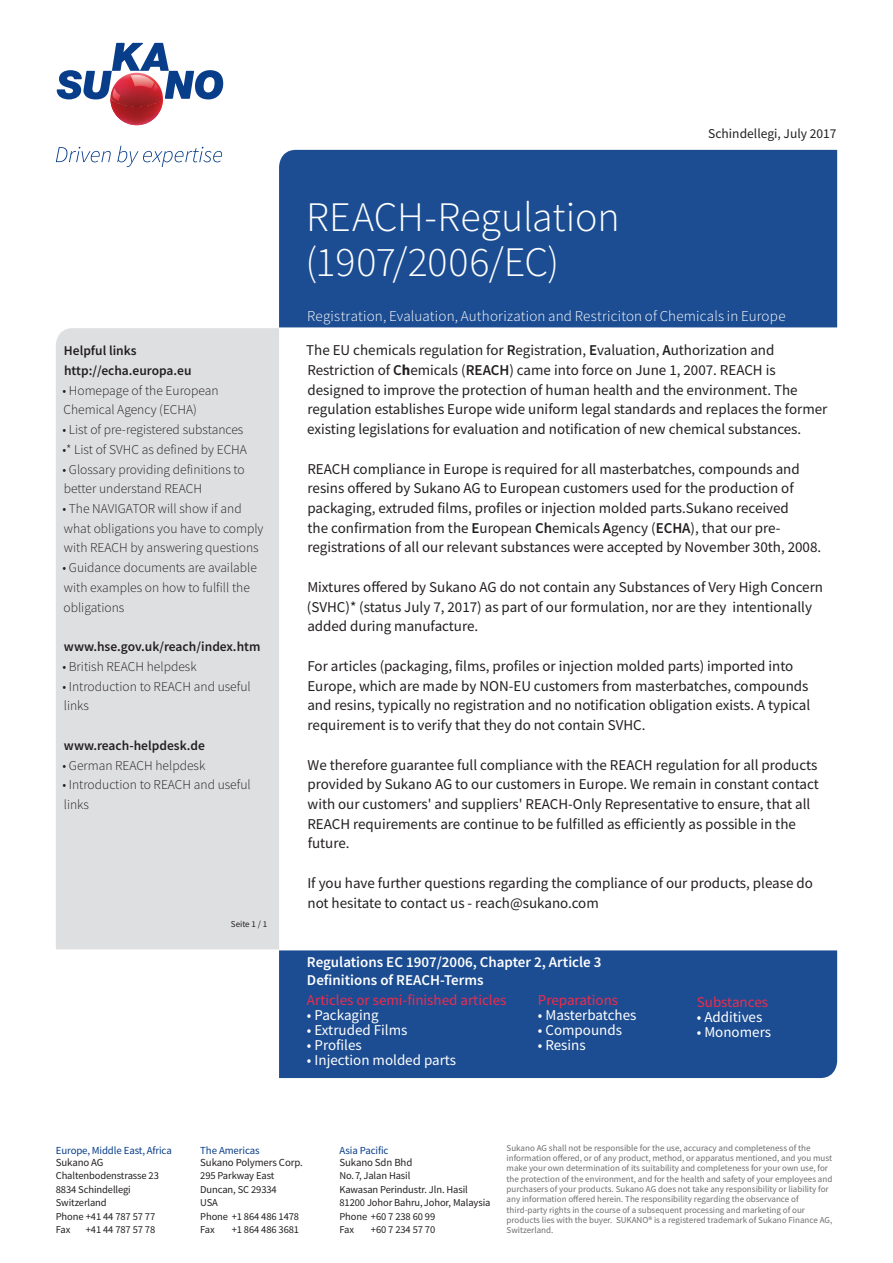
<style>
.page{position:relative;width:893px;height:1263px;background:#fff}
.page>*{position:absolute;margin:0;border:0;box-sizing:border-box;transform-origin:0 0}
.Heading_01{font:300 42px/45px "Source Sans Pro";letter-spacing:-.005em;color:#fff}
.Body_01{font:15px/19.8px "Source Sans Pro";color:#231f20}
.t1{font:15px "Source Sans Pro";color:#fff}
.Heading_01-2{font:300 15px "Source Sans Pro";letter-spacing:.01em;color:#fff}
.t2{font:600 15px "Source Sans Pro";color:#fff}
.t3{font:15px "Source Sans Pro";color:#ed2b4e}
.Body_01-2{font:300 13.5px/19.8px "Source Sans Pro";color:#231f20}
.Body_01-3{font:600 13.5px "Source Sans Pro";color:#231f20}
.Body_01-4{font:13.5px "Source Sans Pro";color:#231f20}
.News_2008_Adresse{font:10.8px "Source Sans Pro";letter-spacing:-.01em;color:#231f20}
.News_2008_Titel_fact{font:10.8px "Source Sans Pro";letter-spacing:-.01em;color:#083e89}
.News_2008_Adresse-2{font:10.8px "Source Sans Pro";letter-spacing:-.01em;color:#083e89}
.News_2008_Adresse-3{font:10.5px/13.5px "Source Sans Pro";letter-spacing:-.01em;color:#231f20}
.t4{font:9px/10.4px "Source Sans Pro";color:#6c6d70}
.Body_01-5{font:9px "Source Sans Pro";color:#231f20}
.s1{font-weight:600}
.s2{font-weight:700}
</style>
<div class="page">
<div style="left:279px;top:150px;width:558px;height:177px;background:#1c4d92"></div>
<svg style="left:56px;top:146px;width:166px;height:21px"></svg>
<img style="left:110px;top:101px;width:53px;height:24px">
<svg style="left:57px;top:43px;width:167px;height:58px"></svg>
<div style="left:56px;top:328px;width:223px;height:621px;background:#dedfe1"></div>
<div style="left:279px;top:950px;width:558px;height:128px;background:#1c4d92"></div>
<p class="Body_01-3" style="left:64px;top:342px;width:74px">Helpful links</p>
<p class="Body_01-3" style="left:64px;top:362px;width:129px">http://echa.europa.eu</p>
<p class="Body_01-2" style="left:62px;top:380px;width:158px">• Homepage of the European<br>Chemical Agency (ECHA)</p>
<p class="Body_01-2" style="left:62px;top:420px;width:183px">• List of pre-registered substances</p>
<p class="Body_01-2" style="left:62px;top:439px;width:186px">•* List of SVHC as defined by ECHA</p>
<p class="Body_01-2" style="left:62px;top:459px;width:184px">• Glossary providing definitions to better understand REACH</p>
<p class="Body_01-2" style="left:62px;top:499px;width:203px">• The NAVIGATOR will show if and what obligations you have to comply</p>
<p class="Body_01-2" style="left:64px;top:538px;width:196px">with REACH by answering questions</p>
<p class="Body_01-2" style="left:62px;top:558px;width:196px">• Guidance documents are available with examples on how to fulfill the</p>
<p class="Body_01-2" style="left:64px;top:597px;width:62px">obligations</p>
<p class="Body_01-3" style="left:64px;top:638px;width:198px">www.hse.gov.uk/reach/index.htm</p>
<p class="Body_01-2" style="left:62px;top:656px;width:136px">• British REACH helpdesk</p>
<p class="Body_01-2" style="left:62px;top:676px;width:190px">• Introduction to REACH and useful links</p>
<p class="Body_01-3" style="left:64px;top:736px;width:142px">www.reach-helpdesk.de</p>
<p class="Body_01-2" style="left:62px;top:755px;width:144px">• German REACH helpdesk</p>
<p class="Body_01-2" style="left:62px;top:775px;width:190px">• Introduction to REACH and useful links</p>
<p class="Body_01-5" style="left:231px;top:919px;width:38px">Seite 1 / 1</p>
<p class="Body_01-4" style="left:708px;top:125px;width:130px">Schindellegi, July 2017</p>
<p class="Heading_01" style="left:305px;top:195px;width:316px">REACH-Regulation (1907/2006/EC)</p>
<p class="Heading_01-2" style="left:307px;top:307px;width:480px">Registration, Evaluation, Authorization and Restriciton of Chemicals in Europe</p>
<p class="Body_01" style="left:306px;top:340px;width:523px">The EU chemicals regulation for <span class="s1">R</span>egistration, <span class="s1">E</span>valuation, <span class="s1">A</span>uthorization and Restriction of <span class="s1">C</span><span class="s2">h</span>emicals (<span class="s1">REACH</span>) came into force on June 1, 2007. REACH is designed to improve the protection of human health and the environment. The regulation establishes Europe wide uniform legal standards and replaces the former existing legislations for evaluation and notification of new chemical substances.</p>
<p class="Body_01" style="left:307px;top:459px;width:515px">REACH compliance in Europe is required for all masterbatches, compounds and resins offered by Sukano AG to European customers used for the production of packaging, extruded films, profiles or injection molded parts.Sukano received<br>the confirmation from the <span class="s1">E</span>uropean <span class="s1">Ch</span>emicals <span class="s1">A</span>gency (<span class="s1">ECHA</span>), that our pre&shy;registrations of all our relevant substances were accepted by November 30th, 2008.</p>
<p class="Body_01" style="left:307px;top:577px;width:518px">Mixtures offered by Sukano AG do not contain any Substances of Very High Concern (SVHC)* (status July 7, 2017) as part of our formulation, nor are they intentionally added during manufacture.</p>
<p class="Body_01" style="left:307px;top:656px;width:504px">For articles (packaging, films, profiles or injection molded parts) imported into Europe, which are made by NON-EU customers from masterbatches, compounds and resins, typically no registration and no notification obligation exists. A typical requirement is to verify that they do not contain SVHC.</p>
<p class="Body_01" style="left:307px;top:754px;width:513px">We therefore guarantee full compliance with the REACH regulation for all products provided by Sukano AG to our customers in Europe. We remain in constant contact with our customers' and suppliers' REACH-Only Representative to ensure, that all REACH requirements are continue to be fulfilled as efficiently as possible in the future.</p>
<p class="Body_01" style="left:307px;top:873px;width:507px">If you have further questions regarding the compliance of our products, please do not hesitate to contact us - reach@sukano.com</p>
<p class="t2" style="left:307px;top:952px;width:296px">Regulations EC 1907/2006, Chapter 2, Article 3</p>
<p class="t2" style="left:307px;top:970px;width:178px">Definitions of REACH-Terms</p>
<p class="t3" style="left:307px;top:991px;width:201px">Articles or semi-finished articles</p>
<p class="t1" style="left:307px;top:1006px;width:73px">• Packaging</p>
<p class="t1" style="left:307px;top:1021px;width:102px">• Extruded Films</p>
<p class="t1" style="left:307px;top:1036px;width:56px">• Profiles</p>
<p class="t1" style="left:307px;top:1051px;width:151px">• Injection molded parts</p>
<p class="t3" style="left:538px;top:991px;width:82px">Preparations</p>
<p class="t1" style="left:538px;top:1006px;width:100px">• Masterbatches</p>
<p class="t1" style="left:538px;top:1021px;width:86px">• Compounds</p>
<p class="t1" style="left:538px;top:1036px;width:49px">• Resins</p>
<p class="t3" style="left:697px;top:992px;width:73px">Substances</p>
<p class="t1" style="left:697px;top:1007px;width:67px">• Additives</p>
<p class="t1" style="left:697px;top:1022px;width:76px">• Monomers</p>
<p class="News_2008_Titel_fact" style="left:56px;top:1143px;width:117px">Europe, Middle East, Africa</p>
<p class="News_2008_Adresse" style="left:56px;top:1155px;width:49px">Sukano AG</p>
<p class="News_2008_Adresse-3" style="left:56px;top:1169px;width:105px">Chaltenbodenstrasse 23</p>
<p class="News_2008_Adresse-3" style="left:56px;top:1182px;width:77px">8834 Schindellegi</p>
<p class="News_2008_Adresse-3" style="left:56px;top:1196px;width:52px">Switzerland</p>
<p class="News_2008_Adresse-3" style="left:56px;top:1209px;width:101px">Phone +41 44 787 57 77</p>
<p class="News_2008_Adresse-3" style="left:56px;top:1223px;width:16px">Fax</p>
<p class="News_2008_Adresse-3" style="left:86px;top:1223px;width:71px">+41 44 787 57 78</p>
<p class="News_2008_Adresse-2" style="left:200px;top:1143px;width:61px">The Americas</p>
<p class="News_2008_Adresse" style="left:200px;top:1155px;width:104px">Sukano Polymers Corp.</p>
<p class="News_2008_Adresse-3" style="left:200px;top:1169px;width:76px">295 Parkway East</p>
<p class="News_2008_Adresse-3" style="left:200px;top:1182px;width:78px">Duncan, SC 29334</p>
<p class="News_2008_Adresse-3" style="left:200px;top:1196px;width:19px">USA</p>
<p class="News_2008_Adresse-3" style="left:200px;top:1209px;width:100px">Phone +1 864 486 1478</p>
<p class="News_2008_Adresse-3" style="left:200px;top:1223px;width:16px">Fax</p>
<p class="News_2008_Adresse-3" style="left:232px;top:1223px;width:69px">+1 864 486 3681</p>
<p class="News_2008_Adresse-2" style="left:339px;top:1143px;width:51px">Asia Pacific</p>
<p class="News_2008_Adresse" style="left:339px;top:1155px;width:74px">Sukano Sdn Bhd</p>
<p class="News_2008_Adresse-3" style="left:339px;top:1169px;width:72px">No.7, Jalan Hasil</p>
<p class="News_2008_Adresse-3" style="left:339px;top:1182px;width:130px">Kawasan Perindustr. Jln. Hasil</p>
<p class="News_2008_Adresse-3" style="left:339px;top:1196px;width:152px">81200 Johor Bahru, Johor, Malaysia<br>Phone +60 7 238 60 99</p>
<p class="News_2008_Adresse-3" style="left:339px;top:1223px;width:16px">Fax</p>
<p class="News_2008_Adresse-3" style="left:371px;top:1223px;width:66px">+60 7 234 57 70</p>
<p class="t4" style="left:507px;top:1142px;width:327px">Sukano AG shall not be responsible for the use, accuracy and completeness of the information offered, or of any product, method, or apparatus mentioned, and you must make your own determination of its suitability and completeness for your own use, for the protection of the environment, and for the health and safety of your employees and purchasers of your products. Sukano AG does not take any responsibility or liability for any information offered herein. The responsibility regarding the observance of third-party rights in the course of a subsequent processing and marketing of our products lies with the buyer. SUKANO® is a registered trademark of Sukano Finance AG, Switzerland.</p>
</div>
